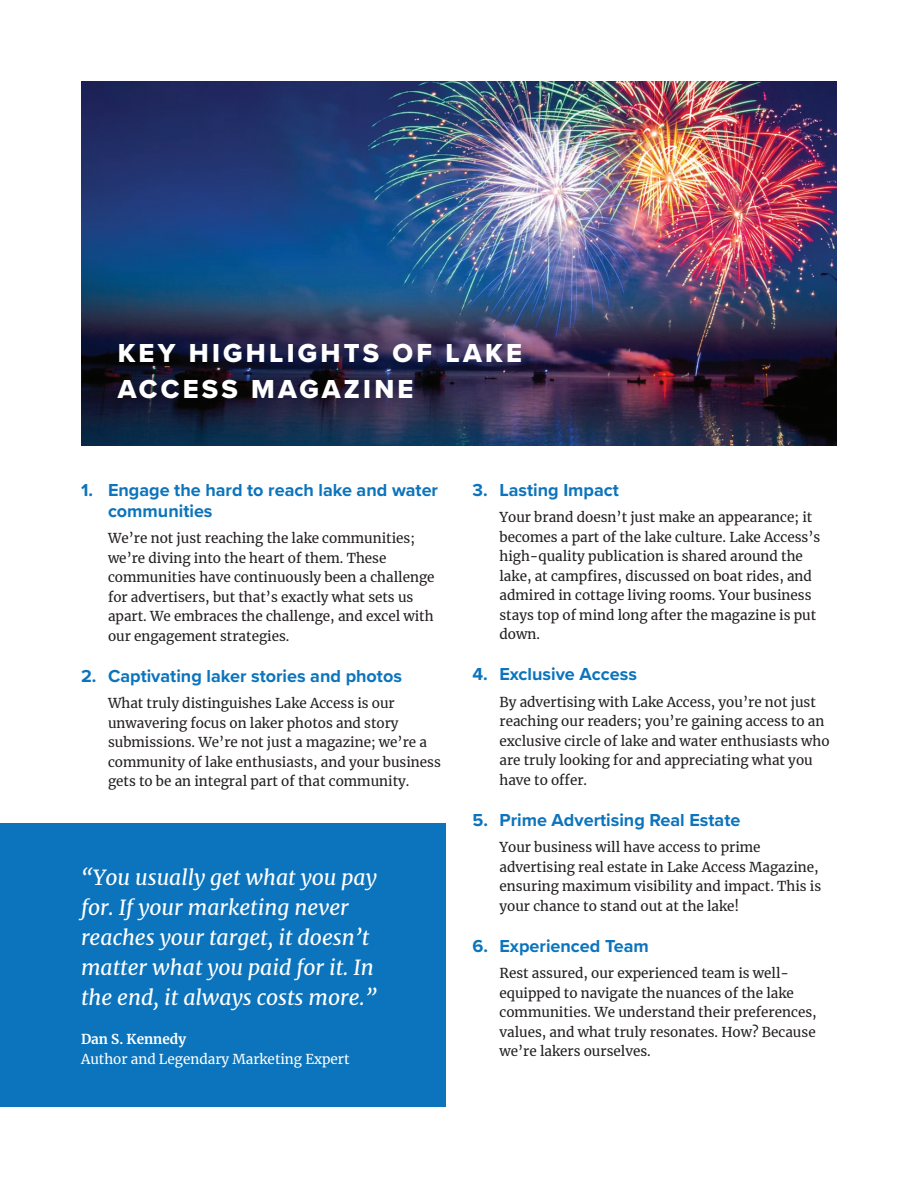
<style>
.page{position:relative;width:918px;height:1188px;background:#fff}
.page>*{position:absolute;margin:0;border:0;box-sizing:border-box;transform-origin:0 0}
.t1{font:27px/36px "Proxima Nova Extrabld";letter-spacing:.12em;color:#fff}
.t2{font:italic 21px/30px "Merriweather";color:#fff}
.t3{font:700 18px/21px "Proxima Nova";color:#0c74bc}
.t4{font:13.5px/19.5px "Merriweather";color:#231f20}
.t5{font:13.5px "Merriweather";color:#fff}
.t6{font:700 13.5px "Merriweather";color:#fff}
</style>
<div class="page">
<div style="left:0;top:824px;width:446px;height:283px;background:#0c74bc"></div>
<img style="left:81px;top:81px;width:756px;height:364px">
<h1 class="t1" style="left:118px;top:335px;width:406px">KEY HIGHLIGHTS OF LAKE<br>ACCESS MAGAZINE</h1>
<h3 class="t3" style="left:108px;top:479px;width:332px;text-indent:-27px">1. Engage the hard to reach lake and water communities</h3>
<p class="t4" style="left:108px;top:528px;width:328px">We’re not just reaching the lake communities; we’re diving into the heart of them. These communities have continuously been a challenge for advertisers, but that’s exactly what sets us apart. We embraces the challenge, and excel with our engagement strategies.</p>
<h3 class="t3" style="left:81px;top:665px;width:322px">2. Captivating laker stories and photos</h3>
<p class="t4" style="left:108px;top:693px;width:334px">What truly distinguishes Lake Access is our unwavering focus on laker photos and story submissions. We’re not just a magazine; we’re a community of lake enthusiasts, and your business gets to be an integral part of that community.</p>
<h2 class="t2" style="left:81px;top:862px;width:297px">“You usually get what you pay for. If your marketing never reaches your target, it doesn’t matter what you paid for it. In the end, it always costs more.”</h2>
<p class="t6" style="left:81px;top:1030px;width:107px">Dan S. Kennedy</p>
<p class="t5" style="left:81px;top:1050px;width:270px">Author and Legendary Marketing Expert</p>
<h3 class="t3" style="left:472px;top:479px;width:148px">3. Lasting Impact</h3>
<p class="t4" style="left:500px;top:507px;width:322px">Your brand doesn’t just make an appearance; it becomes a part of the lake culture. Lake Access’s high-quality publication is shared around the lake, at campfires, discussed on boat rides, and admired in cottage living rooms. Your business stays top of mind long after the magazine is put down.</p>
<h3 class="t3" style="left:472px;top:664px;width:166px">4. Exclusive Access</h3>
<p class="t4" style="left:500px;top:692px;width:332px">By advertising with Lake Access, you’re not just reaching our readers; you’re gaining access to an exclusive circle of lake and water enthusiasts who are truly looking for and appreciating what you have to offer.</p>
<h3 class="t3" style="left:472px;top:809px;width:269px">5. Prime Advertising Real Estate</h3>
<p class="t4" style="left:500px;top:837px;width:323px">Your business will have access to prime advertising real estate in Lake Access Magazine, ensuring maximum visibility and impact. This is your chance to stand out at the lake!</p>
<h3 class="t3" style="left:472px;top:935px;width:178px">6. Experienced Team</h3>
<p class="t4" style="left:500px;top:963px;width:319px">Rest assured, our experienced team is well&shy;equipped to navigate the nuances of the lake communities. We understand their preferences, values, and what truly resonates. How? Because we’re lakers ourselves.</p>
</div>
